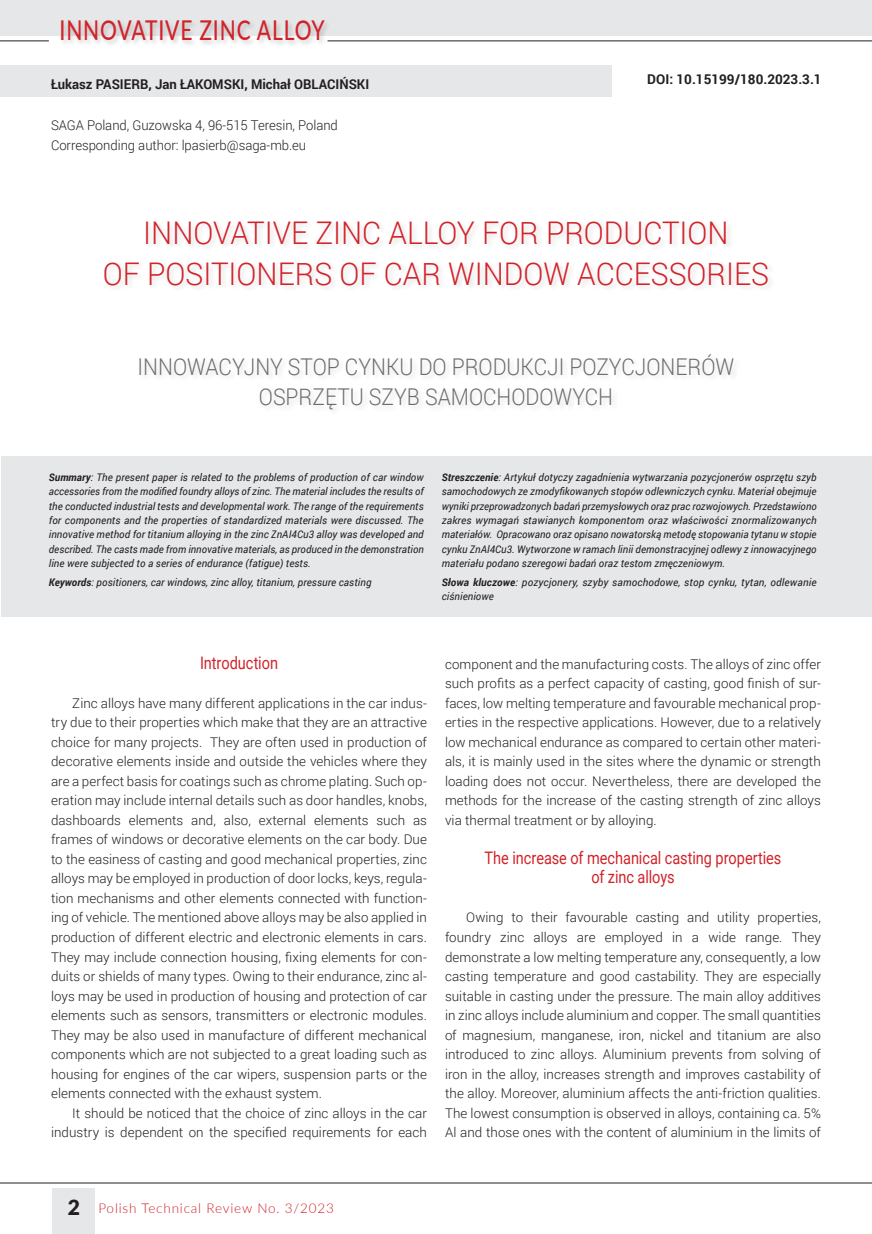
<style>
.page{position:relative;width:872px;height:1234px;background:#fff}
.page>*{position:absolute;margin:0;border:0;box-sizing:border-box;transform-origin:0 0}
.TYT_NOWY{font:300 31.2px/40.5px "Roboto";color:#d1232a;text-align:center;scale:.95 1}
.t1{font:500 27.3px "Lato";letter-spacing:.04em;color:#d1232a;scale:.77 1}
.TYT_angielski{font:300 23.1px/30px "Roboto";color:#6c6d70;text-align:center;scale:.91 1}
.SRODTYTOL{font:17.25px/19.5px "Roboto";letter-spacing:-.005em;color:#d1232a;text-align:center;scale:.84 1}
.Autor_teksttttt{font:300 13.5px "Roboto";letter-spacing:-.005em;color:#231f20}
.AUTOR{font:700 13.5px "Roboto";color:#231f20}
.t2{font:300 13.5px "Lato";letter-spacing:.06em;color:#d1232a}
.DOI{font:700 13.5px "Roboto";color:#231f20}
.Tekst_podstawowy_21{font:300 13.35px/19.5px "Roboto";letter-spacing:.005em;color:#231f20;text-align:justify}
.STRESZCZENIA{font:italic 10.5px/14.4px "Roboto";letter-spacing:.01em;color:#231f20;text-align:justify}
.s1{font-weight:700}
.s2{font-weight:900;font-size:21px;color:#231f20}
</style>
<div class="page">
<div style="left:52px;top:1187px;width:42px;height:46px;background:#e6e7e9"></div>
<hr style="left:0;top:1182px;width:872px;height:1px;background:#231f20">
<div style="left:0;top:0;width:871px;height:36px;background:#e6e7e9"></div>
<div style="left:60px;top:19px;width:272px;height:28px;background:#231f20;opacity:.22"></div>
<hr style="left:0;top:40px;width:49px;height:1px;background:#231f20">
<hr style="left:327px;top:40px;width:545px;height:1px;background:#231f20">
<hr style="left:871px;top:0;width:1px;height:36px;background:#e6e7e9">
<div style="left:0;top:66px;width:611px;height:31px;background:#e6e7e9"></div>
<div style="left:1px;top:456px;width:871px;height:161px;background:#e6e7e9"></div>
<h2 class="t1" style="left:60px;top:10px;width:346px">INNOVATIVE ZINC ALLOY</h2>
<p class="AUTOR" style="left:51px;top:74px;width:320px">Łukasz PASIERB, Jan ŁAKOMSKI, Michał OBLACIŃSKI</p>
<p class="Autor_teksttttt" style="left:51px;top:116px;width:288px">SAGA Poland, Guzowska 4, 96-515 Teresin, Poland</p>
<p class="Autor_teksttttt" style="left:51px;top:135px;width:257px">Corresponding author: lpasierb@saga-mb.eu</p>
<p class="DOI" style="left:647px;top:69px;width:176px">DOI: 10.15199/180.2023.3.1</p>
<p class="TYT_NOWY" style="left:103px;top:212px;width:703px">INNOVATIVE ZINC ALLOY FOR PRODUCTION<br>OF POSITIONERS OF CAR WINDOW ACCESSORIES</p>
<p class="TYT_angielski" style="left:138px;top:351px;width:657px">INNOWACYJNY STOP CYNKU DO PRODUKCJI POZYCJONERÓW<br>OSPRZĘTU SZYB SAMOCHODOWYCH</p>
<p class="STRESZCZENIA" style="left:49px;top:469px;width:376px"><span class="s1">Summary</span>: The present paper is related to the problems of production of car window accessories from the modified foundry alloys of zinc. The material includes the results of the conducted industrial tests and developmental work. The range of the requirements for components and the properties of standardized materials were discussed. The innovative method for titanium alloying in the zinc ZnAI4Cu3 alloy was developed and described. The casts made from innovative materials, as produced in the demonstration line were subjected to a series of endurance (fatigue) tests.</p>
<p class="STRESZCZENIA" style="left:49px;top:574px;width:324px"><span class="s1">Keywords</span>: positioners, car windows, zinc alloy, titanium, pressure casting</p>
<p class="STRESZCZENIA" style="left:442px;top:469px;width:376px"><span class="s1">Streszczenie</span>: Artykuł dotyczy zagadnienia wytwarzania pozycjonerów osprzętu szyb samochodowych ze zmodyfikowanych stopów odlewniczych cynku. Materiał obejmuje wyniki przeprowadzonych badań przemysłowych oraz prac rozwojowych. Przedstawiono zakres wymagań stawianych komponentom oraz właściwości znormalizowanych materiałów. Opracowano oraz opisano nowatorską metodę stopowania tytanu w stopie cynku ZnAl4Cu3. Wytworzone w ramach linii demonstracyjnej odlewy z innowacyjnego materiału podano szeregowi badań oraz testom zmęczeniowym.</p>
<p class="STRESZCZENIA" style="left:442px;top:574px;width:376px"><span class="s1">Słowa kluczowe</span>: pozycjonery, szyby samochodowe, stop cynku, tytan, odlewanie ciśnieniowe</p>
<p class="SRODTYTOL" style="left:200px;top:652px;width:94px">Introduction</p>
<p class="Tekst_podstawowy_21" style="left:51px;top:692px;width:377px;text-indent:21px">Zinc alloys have many different applications in the car indus&shy;try due to their properties which make that they are an attractive choice for many projects. They are often used in production of decorative elements inside and outside the vehicles where they are a perfect basis for coatings such as chrome plating. Such op&shy;eration may include internal details such as door handles, knobs, dashboards elements and, also, external elements such as frames of windows or decorative elements on the car body. Due to the easiness of casting and good mechanical properties, zinc alloys may be employed in production of door locks, keys, regula&shy;tion mechanisms and other elements connected with function&shy;ing of vehicle. The mentioned above alloys may be also applied in production of different electric and electronic elements in cars.<br>They may include connection housing, fixing elements for con&shy;duits or shields of many types. Owing to their endurance, zinc al&shy;loys may be used in production of housing and protection of car elements such as sensors, transmitters or electronic modules.<br>They may be also used in manufacture of different mechanical components which are not subjected to a great loading such as housing for engines of the car wipers, suspension parts or the elements connected with the exhaust system.</p>
<p class="Tekst_podstawowy_21" style="left:51px;top:1102px;width:377px;text-align:right">It should be noticed that the choice of zinc alloys in the car industry is dependent on the specified requirements for each</p>
<p class="Tekst_podstawowy_21" style="left:445px;top:653px;width:377px">component and the manufacturing costs. The alloys of zinc offer such profits as a perfect capacity of casting, good finish of sur&shy;faces, low melting temperature and favourable mechanical prop&shy;erties in the respective applications. However, due to a relatively low mechanical endurance as compared to certain other materi&shy;als, it is mainly used in the sites where the dynamic or strength loading does not occur. Nevertheless, there are developed the methods for the increase of the casting strength of zinc alloys via thermal treatment or by alloying.</p>
<p class="SRODTYTOL" style="left:484px;top:847px;width:355px">The increase of mechanical casting properties of zinc alloys</p>
<p class="Tekst_podstawowy_21" style="left:445px;top:907px;width:377px;text-indent:21px">Owing to their favourable casting and utility properties, foundry zinc alloys are employed in a wide range. They demonstrate a low melting temperature any, consequently, a low casting temperature and good castability. They are especially suitable in casting under the pressure. The main alloy additives in zinc alloys include aluminium and copper. The small quantities of magnesium, manganese, iron, nickel and titanium are also introduced to zinc alloys. Aluminium prevents from solving of iron in the alloy, increases strength and improves castability of the alloy. Moreover, aluminium affects the anti-friction qualities.<br>The lowest consumption is observed in alloys, containing ca. 5% Al and those ones with the content of aluminium in the limits of</p>
<p class="t2" style="left:68px;top:1197px;width:267px"><span class="s2">2</span> Polish Technical Review No. 3/2023</p>
</div>
